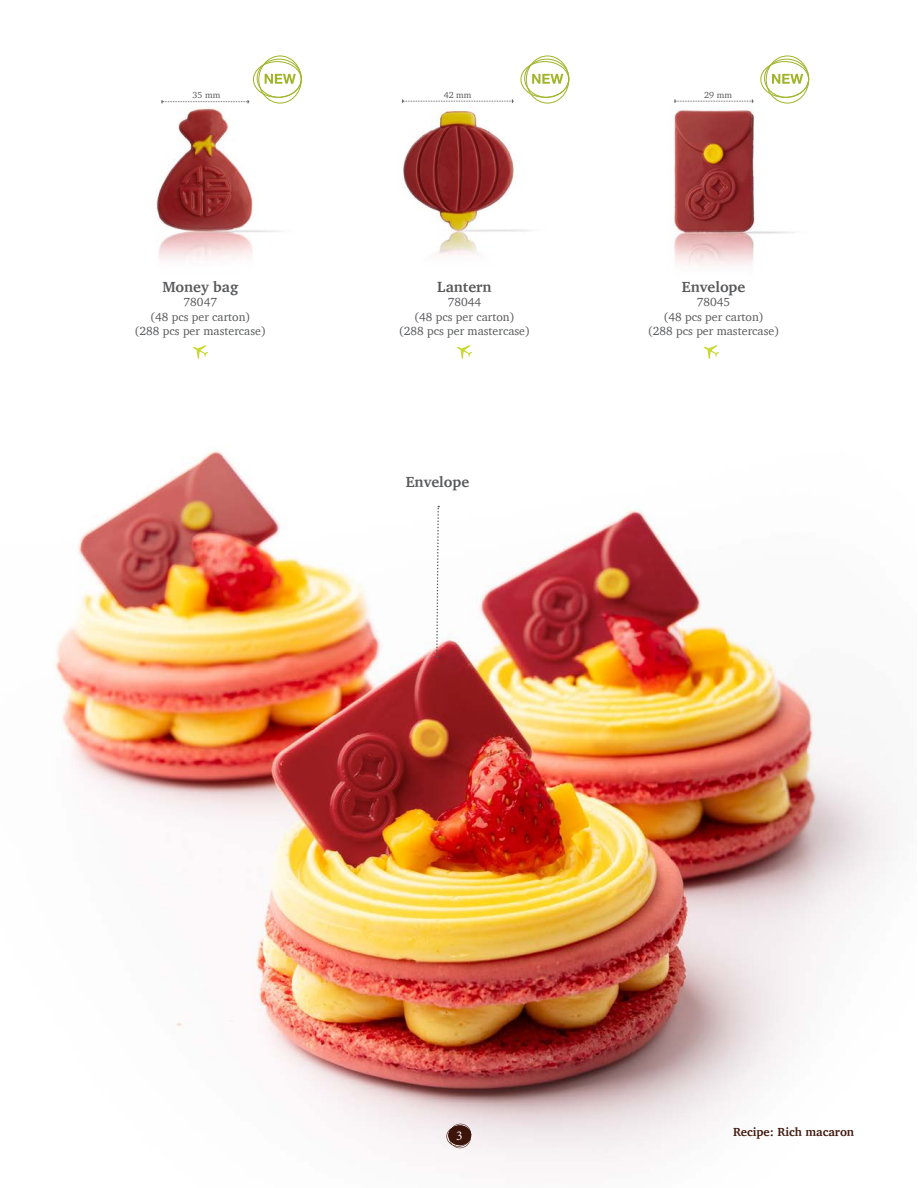
<style>
.page{position:relative;width:918px;height:1188px;background:#fff}
.page>*{position:absolute;margin:0;border:0;box-sizing:border-box;transform-origin:0 0}
.t1{font:700 15px "Charter";color:#57585a}
.t2{font:13.5px "Minion Pro";color:#fff}
.t3{font:12px "Charter";color:#57585a}
.t4{font:700 12px "Charter";color:#3f160b}
.t5{font:9px "Charter";color:#57585a}
</style>
<div class="page">
<img style="left:403px;top:74px;width:407px;height:194px">
<img style="left:55px;top:352px;width:842px;height:809px">
<svg style="left:435px;top:506px;width:5px;height:152px"></svg>
<img style="left:156px;top:74px;width:146px;height:186px">
<svg style="left:675px;top:99px;width:78px;height:4px"></svg>
<svg style="left:402px;top:99px;width:111px;height:4px"></svg>
<svg style="left:162px;top:100px;width:87px;height:3px"></svg>
<div style="left:760px;top:61px;width:49px;height:37px;border:1px solid #a0b427;border-radius:50%"></div>
<div style="left:764px;top:59px;width:45px;height:39px;border:1px solid #a0b427;border-radius:50%"></div>
<div style="left:766px;top:56px;width:43px;height:47px;border:1px solid #a0b427;border-radius:50%"></div>
<svg style="left:772px;top:74px;width:31px;height:10px"></svg>
<div style="left:521px;top:61px;width:48px;height:37px;border:1px solid #a0b427;border-radius:50%"></div>
<div style="left:524px;top:59px;width:45px;height:39px;border:1px solid #a0b427;border-radius:50%"></div>
<div style="left:526px;top:56px;width:43px;height:47px;border:1px solid #a0b427;border-radius:50%"></div>
<svg style="left:532px;top:74px;width:31px;height:10px"></svg>
<div style="left:253px;top:61px;width:49px;height:37px;border:1px solid #a0b427;border-radius:50%"></div>
<div style="left:257px;top:59px;width:45px;height:39px;border:1px solid #a0b427;border-radius:50%"></div>
<div style="left:258px;top:56px;width:44px;height:47px;border:1px solid #a0b427;border-radius:50%"></div>
<svg style="left:265px;top:74px;width:31px;height:10px"></svg>
<img style="left:193px;top:345px;width:14px;height:14px">
<img style="left:457px;top:345px;width:14px;height:14px">
<img style="left:704px;top:345px;width:14px;height:14px">
<p class="t5" style="left:193px;top:87px;width:29px">35 mm</p>
<p class="t5" style="left:444px;top:87px;width:29px">42 mm</p>
<p class="t5" style="left:704px;top:87px;width:29px">29 mm</p>
<p class="t1" style="left:162px;top:274px;width:78px">Money bag</p>
<p class="t3" style="left:184px;top:292px;width:35px">78047</p>
<p class="t3" style="left:150px;top:306px;width:102px">(48 pcs per carton)</p>
<p class="t3" style="left:135px;top:320px;width:133px">(288 pcs per mastercase)</p>
<p class="t1" style="left:437px;top:274px;width:56px">Lantern</p>
<p class="t3" style="left:448px;top:292px;width:35px">78044</p>
<p class="t3" style="left:414px;top:306px;width:102px">(48 pcs per carton)</p>
<p class="t3" style="left:399px;top:320px;width:133px">(288 pcs per mastercase)</p>
<p class="t1" style="left:406px;top:469px;width:65px">Envelope</p>
<p class="t1" style="left:682px;top:274px;width:65px">Envelope</p>
<p class="t3" style="left:697px;top:292px;width:35px">78045</p>
<p class="t3" style="left:663px;top:306px;width:102px">(48 pcs per carton)</p>
<p class="t3" style="left:648px;top:320px;width:133px">(288 pcs per mastercase)</p>
<p class="t2" style="left:456px;top:1127px;width:8px">3</p>
<p class="t4" style="left:733px;top:1122px;width:123px">Recipe: Rich macaron</p>
</div>
